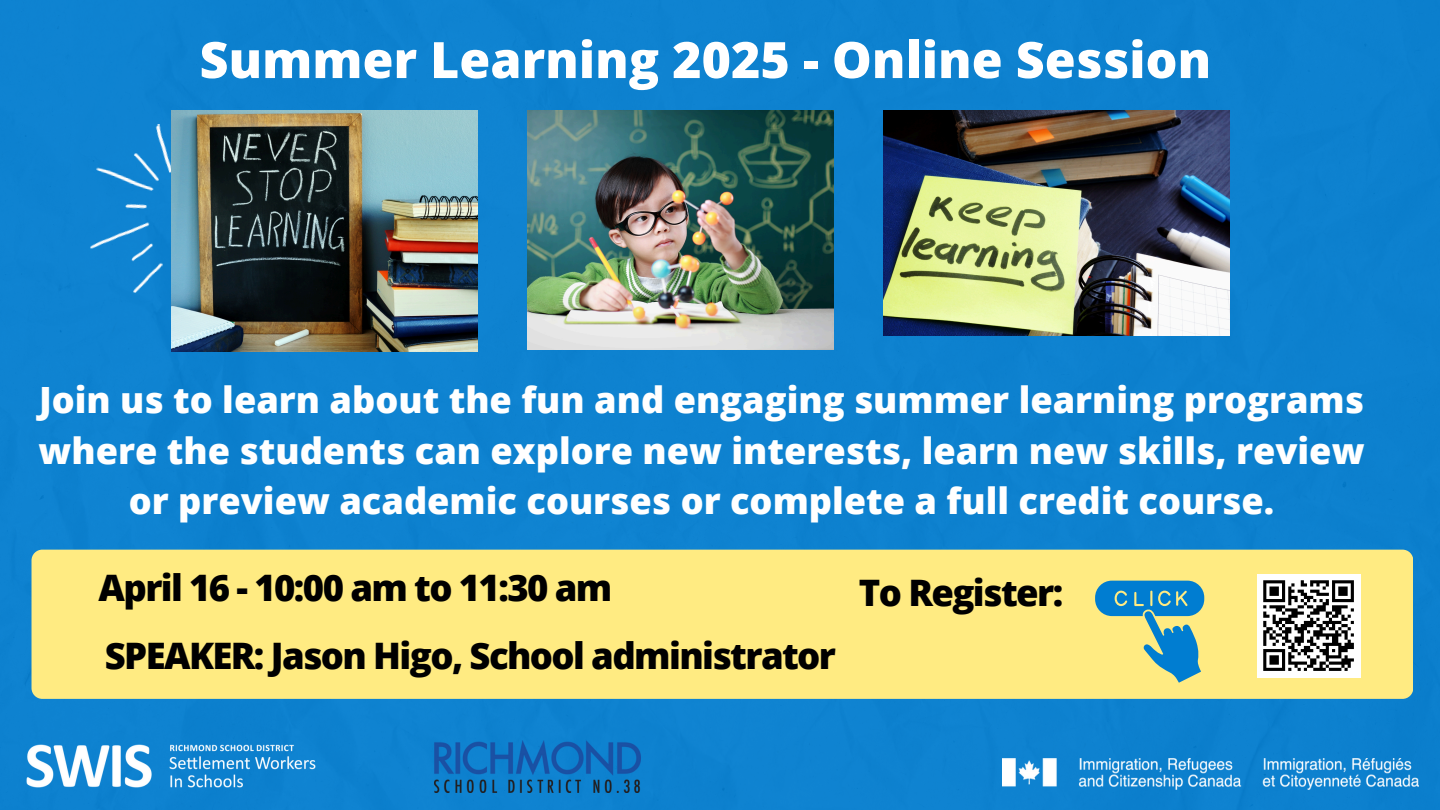
<style>
.page{position:relative;width:1440px;height:810px;background:#0e82cf}
.page>*{position:absolute;margin:0;border:0;box-sizing:border-box;transform-origin:0 0}
.t1{font:800 50.2px "Open Sans";color:#fff}
.t2{font:800 36.5px "Open Sans";letter-spacing:-.045em;color:#000}
.t3{font:800 36.2px/50.2px "Open Sans";color:#fff;text-align:center}
</style>
<div class="page">
<div style="left:32px;top:550px;width:1381px;height:149px;background:#ffeb82;border-radius:11px"></div>
<img style="left:79px;top:116px;width:92px;height:180px">
<img style="left:1003px;top:759px;width:415px;height:31px">
<img style="left:16px;top:733px;width:310px;height:66px">
<img style="left:434px;top:741px;width:206px;height:52px">
<svg style="left:1095px;top:581px;width:109px;height:102px"></svg>
<div style="left:1257px;top:574px;width:103px;height:103px;background:#fff"></div>
<svg style="left:1263px;top:580px;width:91px;height:91px"></svg>
<img style="left:527px;top:111px;width:306px;height:238px">
<img style="left:171px;top:111px;width:307px;height:241px">
<img style="left:883px;top:111px;width:347px;height:224px">
<p class="t1" style="left:200px;top:24px;width:1013px">Summer Learning 2025 - Online Session</p>
<p class="t3" style="left:39px;top:374px;width:1328px">Join us to learn about the fun and engaging summer learning programs where the students can explore new interests, learn new skills, review or preview academic courses or complete a full credit course.</p>
<h1 class="t2" style="left:99px;top:562px;width:515px">April 16 - 10:00 am to 11:30 am</h1>
<p class="t2" style="left:859px;top:567px;width:206px">To Register:</p>
<p class="t2" style="left:105px;top:630px;width:733px">SPEAKER: Jason Higo, School administrator</p>
</div>
